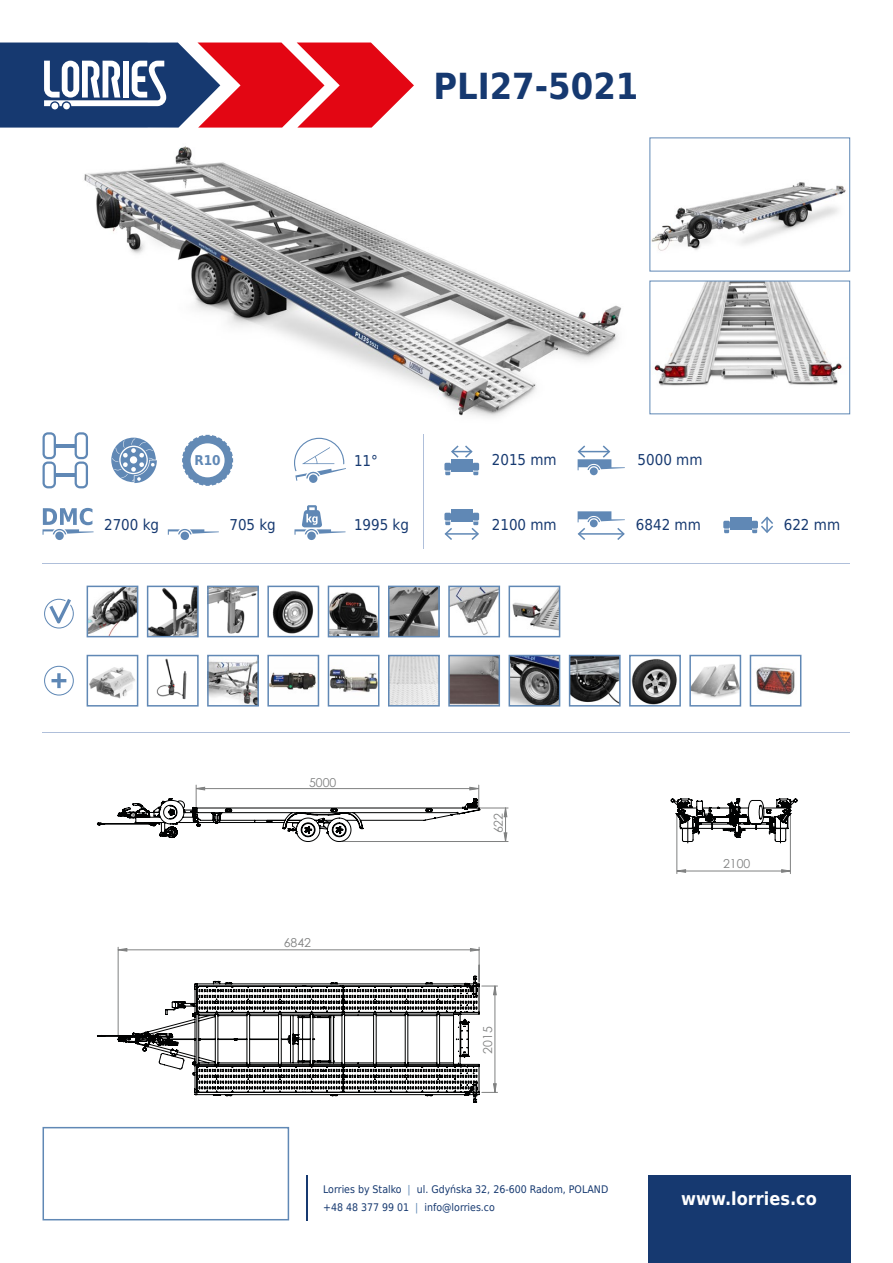
<style>
.page{position:relative;width:893px;height:1263px;background:#fff}
.page>*{position:absolute;margin:0;border:0;box-sizing:border-box;transform-origin:0 0}
.t1{font:700 36px "DejaVu Sans Condensed";color:#163970}
.t2{font:700 18px "DejaVu Sans Condensed";color:#fff}
.t3{font:15px "DejaVu Sans Condensed";color:#163970}
.t4{font:700 13.5px "DejaVu Sans Condensed";color:#6088b5}
.t5{font:12.3px "Century Gothic";color:#808181}
.t6{font:10.5px/18px "DejaVu Sans Condensed";color:#163970}
.s1{color:#6088b5}
</style>
<div class="page">
<hr style="left:118px;top:947px;width:1px;height:90px;background:#808181">
<hr style="left:479px;top:947px;width:1px;height:34px;background:#808181">
<hr style="left:677px;top:815px;width:1px;height:59px;background:#808181">
<hr style="left:790px;top:815px;width:1px;height:59px;background:#808181">
<hr style="left:342px;top:841px;width:166px;height:1px;background:#808181">
<hr style="left:468px;top:808px;width:40px;height:1px;background:#808181">
<svg style="left:118px;top:948px;width:362px;height:4px"></svg>
<svg style="left:676px;top:869px;width:115px;height:4px"></svg>
<svg style="left:504px;top:807px;width:3px;height:34px"></svg>
<svg style="left:481px;top:985px;width:16px;height:108px"></svg>
<svg style="left:97px;top:975px;width:383px;height:128px"></svg>
<svg style="left:121px;top:1036px;width:4px;height:6px"></svg>
<svg style="left:147px;top:1035px;width:7px;height:6px"></svg>
<svg style="left:670px;top:798px;width:128px;height:47px"></svg>
<svg style="left:97px;top:785px;width:383px;height:57px"></svg>
<img style="left:84px;top:146px;width:538px;height:271px">
<svg style="left:0;top:43px;width:414px;height:85px"></svg>
<div style="left:51px;top:103px;width:7px;height:6px;background:#fff;border-radius:50%"></div>
<div style="left:63px;top:103px;width:7px;height:6px;background:#fff;border-radius:50%"></div>
<div style="left:43px;top:1127px;width:246px;height:93px;border:2px solid #6088b5"></div>
<div style="left:648px;top:1175px;width:202px;height:88px;background:#163970"></div>
<hr style="left:306px;top:1175px;width:2px;height:45px;background:#163970">
<svg style="left:111px;top:438px;width:46px;height:45px"></svg>
<hr style="left:423px;top:434px;width:1px;height:114px;background:#afbfda">
<svg style="left:445px;top:471px;width:5px;height:4px"></svg>
<svg style="left:473px;top:471px;width:5px;height:4px"></svg>
<div style="left:451px;top:459px;width:22px;height:13px;background:#6088b5"></div>
<div style="left:444px;top:463px;width:7px;height:8px;background:#6088b5;border-radius:2px"></div>
<div style="left:472px;top:463px;width:7px;height:8px;background:#6088b5;border-radius:2px"></div>
<svg style="left:451px;top:445px;width:22px;height:13px"></svg>
<svg style="left:724px;top:529px;width:5px;height:4px"></svg>
<div style="left:730px;top:517px;width:21px;height:13px;background:#6088b5"></div>
<div style="left:723px;top:521px;width:7px;height:8px;background:#6088b5;border-radius:2px"></div>
<div style="left:751px;top:521px;width:7px;height:8px;background:#6088b5;border-radius:2px"></div>
<svg style="left:752px;top:516px;width:21px;height:18px"></svg>
<div style="left:451px;top:509px;width:22px;height:12px;background:#6088b5"></div>
<div style="left:444px;top:513px;width:7px;height:8px;background:#6088b5;border-radius:2px"></div>
<div style="left:472px;top:513px;width:7px;height:8px;background:#6088b5;border-radius:2px"></div>
<hr style="left:446px;top:533px;width:32px;height:2px;background:#6088b5">
<svg style="left:444px;top:521px;width:10px;height:19px"></svg>
<svg style="left:470px;top:521px;width:9px;height:19px"></svg>
<svg style="left:168px;top:529px;width:51px;height:11px"></svg>
<svg style="left:294px;top:505px;width:52px;height:35px"></svg>
<div style="left:590px;top:467px;width:8px;height:8px;background:#6088b5;border-radius:50%"></div>
<svg style="left:577px;top:445px;width:48px;height:25px"></svg>
<svg style="left:577px;top:511px;width:48px;height:29px"></svg>
<div style="left:55px;top:532px;width:9px;height:8px;background:#6088b5;border-radius:50%"></div>
<svg style="left:43px;top:508px;width:51px;height:27px"></svg>
<svg style="left:182px;top:435px;width:51px;height:51px"></svg>
<svg style="left:43px;top:432px;width:13px;height:56px"></svg>
<svg style="left:75px;top:432px;width:13px;height:56px"></svg>
<hr style="left:55px;top:444px;width:21px;height:3px;background:#6088b5">
<hr style="left:55px;top:473px;width:21px;height:4px;background:#6088b5">
<svg style="left:294px;top:438px;width:52px;height:43px"></svg>
<img style="left:651px;top:182px;width:195px;height:69px">
<img style="left:654px;top:283px;width:188px;height:103px">
<div style="left:649px;top:281px;width:201px;height:133px;border:1px solid #6088b5"></div>
<hr style="left:43px;top:563px;width:807px;height:1px;background:#afbfda">
<hr style="left:43px;top:732px;width:807px;height:1px;background:#afbfda">
<svg style="left:44px;top:666px;width:30px;height:29px"></svg>
<img style="left:572px;top:658px;width:46px;height:45px">
<div style="left:569px;top:655px;width:52px;height:51px;border:2px solid #6088b5"></div>
<img style="left:90px;top:667px;width:45px;height:32px">
<div style="left:87px;top:655px;width:51px;height:51px;border:2px solid #6088b5"></div>
<img style="left:756px;top:667px;width:39px;height:28px">
<div style="left:750px;top:655px;width:51px;height:51px;border:2px solid #6088b5"></div>
<img style="left:451px;top:658px;width:46px;height:45px">
<div style="left:448px;top:655px;width:52px;height:51px;border:2px solid #6088b5"></div>
<img style="left:692px;top:664px;width:46px;height:34px">
<div style="left:689px;top:655px;width:52px;height:51px;border:2px solid #6088b5"></div>
<img style="left:156px;top:658px;width:31px;height:42px">
<div style="left:147px;top:655px;width:52px;height:51px;border:2px solid #6088b5"></div>
<img style="left:270px;top:672px;width:46px;height:18px">
<div style="left:267px;top:655px;width:52px;height:51px;border:2px solid #6088b5"></div>
<img style="left:210px;top:661px;width:46px;height:42px">
<div style="left:207px;top:655px;width:52px;height:51px;border:2px solid #6088b5"></div>
<img style="left:391px;top:658px;width:46px;height:45px">
<div style="left:388px;top:655px;width:52px;height:51px;border:2px solid #6088b5"></div>
<img style="left:331px;top:668px;width:45px;height:24px">
<div style="left:328px;top:655px;width:51px;height:51px;border:2px solid #6088b5"></div>
<img style="left:512px;top:658px;width:45px;height:45px">
<div style="left:509px;top:655px;width:51px;height:51px;border:2px solid #6088b5"></div>
<img style="left:632px;top:659px;width:45px;height:44px">
<div style="left:629px;top:655px;width:52px;height:51px;border:2px solid #6088b5"></div>
<svg style="left:44px;top:599px;width:30px;height:29px"></svg>
<img style="left:272px;top:590px;width:42px;height:44px">
<div style="left:267px;top:586px;width:52px;height:51px;border:2px solid #6088b5"></div>
<img style="left:331px;top:592px;width:45px;height:42px">
<div style="left:328px;top:586px;width:51px;height:51px;border:2px solid #6088b5"></div>
<img style="left:451px;top:589px;width:46px;height:45px">
<div style="left:448px;top:586px;width:52px;height:51px;border:2px solid #6088b5"></div>
<img style="left:210px;top:589px;width:46px;height:45px">
<div style="left:207px;top:586px;width:52px;height:51px;border:2px solid #6088b5"></div>
<img style="left:150px;top:589px;width:46px;height:45px">
<div style="left:147px;top:586px;width:52px;height:51px;border:2px solid #6088b5"></div>
<img style="left:90px;top:589px;width:45px;height:45px">
<div style="left:87px;top:586px;width:51px;height:51px;border:2px solid #6088b5"></div>
<img style="left:391px;top:589px;width:46px;height:45px">
<div style="left:388px;top:586px;width:52px;height:51px;border:2px solid #6088b5"></div>
<img style="left:512px;top:589px;width:45px;height:41px">
<div style="left:509px;top:586px;width:51px;height:51px;border:2px solid #6088b5"></div>
<h1 class="t1" style="left:433px;top:56px;width:207px">PLI27-5021</h1>
<p class="t4" style="left:194px;top:450px;width:28px">R10</p>
<h3 class="t3" style="left:354px;top:448px;width:25px">11°</h3>
<h3 class="t3" style="left:492px;top:447px;width:66px">2015 mm</h3>
<h3 class="t3" style="left:638px;top:447px;width:66px">5000 mm</h3>
<h3 class="t3" style="left:104px;top:512px;width:56px">2700 kg</h3>
<h3 class="t3" style="left:229px;top:512px;width:48px">705 kg</h3>
<h3 class="t3" style="left:354px;top:512px;width:56px">1995 kg</h3>
<h3 class="t3" style="left:492px;top:512px;width:66px">2100 mm</h3>
<h3 class="t3" style="left:784px;top:512px;width:58px">622 mm</h3>
<h3 class="t3" style="left:636px;top:512px;width:66px">6842 mm</h3>
<p class="t5" style="left:309px;top:773px;width:29px">5000</p>
<p class="t5" style="left:284px;top:934px;width:29px">6842</p>
<p class="t5" style="left:490px;top:833px;width:22px;rotate:-90deg">622</p>
<p class="t5" style="left:479px;top:1053px;width:29px;rotate:-90deg">2015</p>
<p class="t5" style="left:723px;top:855px;width:29px">2100</p>
<p class="t6" style="left:323px;top:1180px;width:287px">Lorries by Stalko <span class="s1">|</span> ul. Gdyńska 32, 26-600 Radom, POLAND +48 48 377 99 01 <span class="s1">|</span> info@lorries.co</p>
<h2 class="t2" style="left:681px;top:1183px;width:137px">www.lorries.co</h2>
</div>
